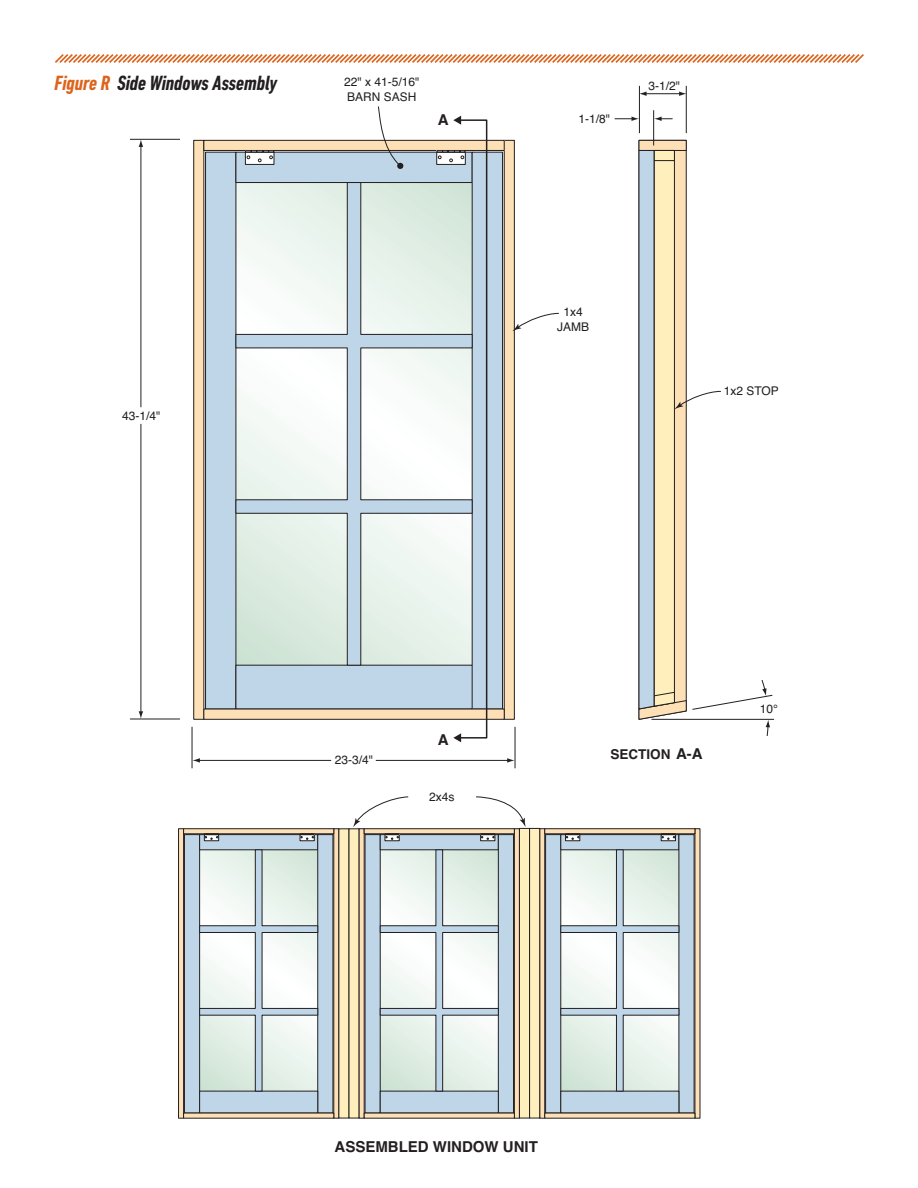
<style>
.page{position:relative;width:918px;height:1188px;background:#fff}
.page>*{position:absolute;margin:0;border:0;box-sizing:border-box;transform-origin:0 0}
.Figure_Model{font:italic 700 condensed 21px "DIN Next LT Pro";letter-spacing:-.005em;color:#231f20}
.t1{font:700 15px "Helvetica";color:#231f20}
.t2{font:700 13.5px "Helvetica";color:#231f20}
.t3{font:12px/14.4px "Helvetica";color:#231f20}
.s1{color:#dc641c}
.s2{font-size:15px}
</style>
<div class="page">
<svg style="left:55px;top:54px;width:809px;height:9px"></svg>
<div style="left:206px;top:152px;width:30px;height:557px;background:#bed6e8"></div>
<div style="left:205px;top:152px;width:31px;height:557px;border:1px solid #231f20"></div>
<div style="left:236px;top:152px;width:236px;height:31px;background:#bed6e8"></div>
<div style="left:472px;top:152px;width:31px;height:557px;background:#bed6e8"></div>
<div style="left:472px;top:152px;width:31px;height:557px;border:1px solid #231f20"></div>
<div style="left:236px;top:665px;width:236px;height:44px;background:#bed6e8"></div>
<div style="left:236px;top:665px;width:237px;height:44px;border:1px solid #231f20"></div>
<svg style="left:235px;top:182px;width:238px;height:484px"></svg>
<div style="left:504px;top:140px;width:10px;height:579px;background:#fee0b6"></div>
<div style="left:504px;top:140px;width:11px;height:580px;border:1px solid #231f20"></div>
<div style="left:194px;top:140px;width:10px;height:579px;background:#fee0b6"></div>
<div style="left:193px;top:140px;width:11px;height:580px;border:1px solid #231f20"></div>
<div style="left:204px;top:140px;width:300px;height:10px;background:#fee0b6"></div>
<div style="left:203px;top:140px;width:302px;height:11px;border:1px solid #231f20"></div>
<div style="left:245px;top:152px;width:29px;height:12px;background:#fff"></div>
<div style="left:245px;top:152px;width:29px;height:13px;border:1px solid #231f20"></div>
<div style="left:245px;top:150px;width:29px;height:2px;border:1px solid #231f20"></div>
<svg style="left:246px;top:151px;width:28px;height:11px"></svg>
<div style="left:436px;top:152px;width:30px;height:13px;background:#fff;border:1px solid #231f20"></div>
<div style="left:436px;top:150px;width:29px;height:2px;border:1px solid #231f20"></div>
<svg style="left:437px;top:151px;width:28px;height:11px"></svg>
<div style="left:203px;top:709px;width:302px;height:11px;background:#fee0b6;border:1px solid #231f20"></div>
<div style="left:184px;top:834px;width:16px;height:279px;background:#bed6e8;border:1px solid #231f20"></div>
<div style="left:199px;top:834px;width:119px;height:16px;background:#bed6e8;border:1px solid #231f20"></div>
<div style="left:317px;top:834px;width:16px;height:279px;background:#bed6e8"></div>
<div style="left:199px;top:1091px;width:119px;height:22px;background:#bed6e8;border:1px solid #231f20"></div>
<svg style="left:199px;top:849px;width:119px;height:243px"></svg>
<svg style="left:333px;top:828px;width:6px;height:291px;background:#b6a186"></svg>
<svg style="left:178px;top:828px;width:6px;height:291px;background:#b7a286"></svg>
<svg style="left:183px;top:828px;width:151px;height:6px"></svg>
<svg style="left:204px;top:840px;width:15px;height:1px"></svg>
<svg style="left:204px;top:833px;width:15px;height:7px"></svg>
<svg style="left:300px;top:840px;width:15px;height:1px"></svg>
<svg style="left:300px;top:833px;width:15px;height:7px"></svg>
<svg style="left:183px;top:1113px;width:151px;height:6px"></svg>
<div style="left:545px;top:834px;width:16px;height:279px;background:#bed6e8;border:1px solid #231f20"></div>
<div style="left:560px;top:834px;width:119px;height:16px;background:#bed6e8;border:1px solid #231f20"></div>
<div style="left:679px;top:834px;width:15px;height:279px;background:#bed6e8"></div>
<div style="left:560px;top:1091px;width:119px;height:22px;background:#bed6e8;border:1px solid #231f20"></div>
<svg style="left:560px;top:849px;width:120px;height:243px"></svg>
<svg style="left:695px;top:828px;width:5px;height:291px"></svg>
<svg style="left:539px;top:828px;width:6px;height:291px"></svg>
<svg style="left:544px;top:828px;width:151px;height:6px"></svg>
<svg style="left:565px;top:840px;width:15px;height:1px"></svg>
<svg style="left:565px;top:833px;width:15px;height:7px"></svg>
<svg style="left:661px;top:840px;width:15px;height:1px"></svg>
<svg style="left:661px;top:833px;width:15px;height:7px"></svg>
<svg style="left:544px;top:1113px;width:151px;height:6px"></svg>
<div style="left:339px;top:828px;width:10px;height:290px;background:#feefbc;border:1px solid #231f20"></div>
<div style="left:349px;top:828px;width:11px;height:290px;background:#feefbc"></div>
<div style="left:365px;top:834px;width:16px;height:279px;background:#bed6e8"></div>
<div style="left:380px;top:834px;width:119px;height:16px;background:#bed6e8;border:1px solid #231f20"></div>
<div style="left:498px;top:834px;width:16px;height:279px;background:#bed6e8;border:1px solid #231f20"></div>
<div style="left:380px;top:1091px;width:119px;height:22px;background:#bed6e8;border:1px solid #231f20"></div>
<svg style="left:379px;top:849px;width:120px;height:243px"></svg>
<svg style="left:514px;top:828px;width:6px;height:291px"></svg>
<svg style="left:359px;top:828px;width:6px;height:291px;background:#bca68a"></svg>
<svg style="left:364px;top:828px;width:151px;height:6px"></svg>
<svg style="left:385px;top:840px;width:15px;height:1px"></svg>
<svg style="left:385px;top:833px;width:15px;height:7px"></svg>
<svg style="left:480px;top:840px;width:15px;height:1px"></svg>
<svg style="left:480px;top:833px;width:15px;height:7px"></svg>
<svg style="left:364px;top:1113px;width:151px;height:6px"></svg>
<div style="left:519px;top:828px;width:11px;height:290px;background:#feefbc;border:1px solid #231f20"></div>
<div style="left:529px;top:828px;width:11px;height:290px;background:#feefbc;border:1px solid #231f20"></div>
<hr style="left:645px;top:93px;width:36px;height:1px;background:#231f20">
<svg style="left:679px;top:91px;width:7px;height:5px"></svg>
<svg style="left:640px;top:91px;width:7px;height:5px"></svg>
<svg style="left:615px;top:116px;width:24px;height:5px"></svg>
<svg style="left:654px;top:116px;width:19px;height:5px"></svg>
<hr style="left:376px;top:760px;width:134px;height:1px;background:#231f20">
<hr style="left:198px;top:760px;width:133px;height:1px;background:#231f20">
<svg style="left:507px;top:758px;width:8px;height:5px"></svg>
<svg style="left:193px;top:758px;width:7px;height:5px"></svg>
<hr style="left:141px;top:145px;width:1px;height:262px;background:#231f20">
<hr style="left:141px;top:424px;width:1px;height:289px;background:#231f20">
<svg style="left:139px;top:140px;width:4px;height:7px"></svg>
<svg style="left:139px;top:711px;width:4px;height:8px"></svg>
<div style="left:459px;top:119px;width:28px;height:620px;border:2px solid #231f20"></div>
<svg style="left:453px;top:116px;width:8px;height:9px"></svg>
<svg style="left:453px;top:733px;width:8px;height:9px"></svg>
<hr style="left:130px;top:139px;width:50px;height:1px;background:#231f20">
<hr style="left:130px;top:719px;width:50px;height:1px;background:#231f20">
<hr style="left:192px;top:727px;width:1px;height:41px;background:#231f20">
<hr style="left:515px;top:727px;width:1px;height:41px;background:#231f20">
<hr style="left:639px;top:86px;width:1px;height:47px;background:#231f20">
<hr style="left:686px;top:86px;width:1px;height:47px;background:#231f20">
<hr style="left:653px;top:110px;width:1px;height:35px;background:#231f20">
<svg style="left:512px;top:313px;width:47px;height:18px"></svg>
<svg style="left:638px;top:140px;width:137px;height:596px"></svg>
<svg style="left:378px;top:106px;width:26px;height:63px"></svg>
<svg style="left:353px;top:796px;width:56px;height:31px"></svg>
<svg style="left:476px;top:796px;width:50px;height:31px"></svg>
<p class="Figure_Model" style="left:55px;top:71px;width:224px"><span class="s1">Figure R</span> Side Windows Assembly</p>
<p class="t3" style="left:344px;top:75px;width:77px">22" x 41-5/16"<br>BARN SASH</p>
<p class="t1" style="left:438px;top:107px;width:12px">A</p>
<p class="t3" style="left:122px;top:409px;width:40px">43-1/4"</p>
<p class="t3" style="left:579px;top:112px;width:33px">1-1/8"</p>
<p class="t3" style="left:649px;top:79px;width:33px">3-1/2"</p>
<p class="t3" style="left:557px;top:305px;width:34px;text-align:center">1x4<br>JAMB</p>
<p class="t3" style="left:724px;top:384px;width:57px">1x2 STOP</p>
<p class="t3" style="left:335px;top:753px;width:40px">23-3/4"</p>
<p class="t1" style="left:438px;top:728px;width:12px">A</p>
<p class="t3" style="left:429px;top:790px;width:27px">2x4s</p>
<p class="t2" style="left:610px;top:743px;width:94px">SECTION <span class="s2">A-A</span></p>
<p class="t3" style="left:760px;top:702px;width:20px">10°</p>
<p class="t1" style="left:335px;top:1134px;width:205px">ASSEMBLED WINDOW UNIT</p>
</div>
